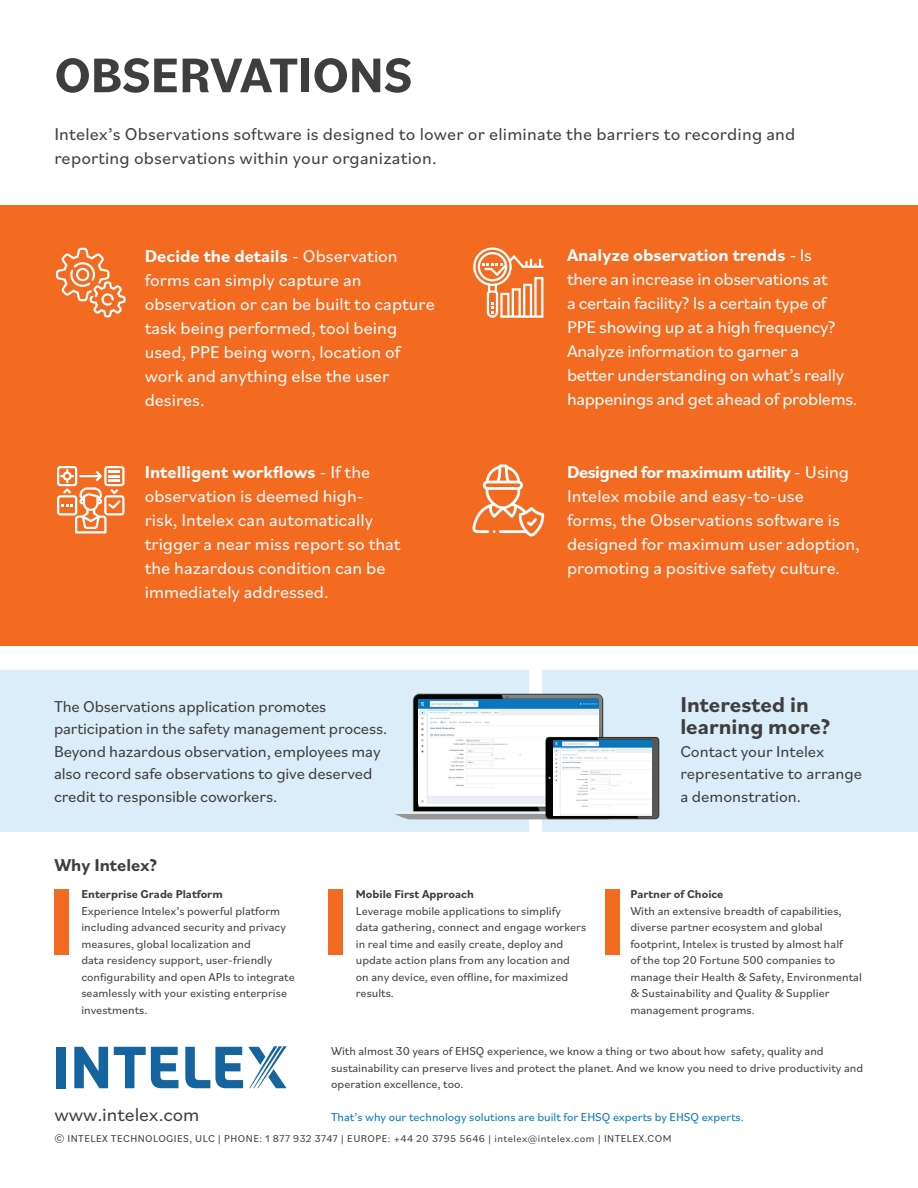
<style>
.page{position:relative;width:918px;height:1188px;background:#fff}
.page>*{position:absolute;margin:0;border:0;box-sizing:border-box;transform-origin:0 0}
.t1{font:700 51px "Bilo";letter-spacing:-.01em;color:#3e3e3f}
.t2{font:700 22.5px/22.5px "Bilo";color:#3e3e3f}
.t3{font:19.5px "Bilo";color:#3e3e3f}
.t4{font:18px/24px "Bilo";color:#fff}
.t5{font:18px/24px "Bilo";letter-spacing:-.02em;color:#fff}
.t6{font:18px/24px "Bilo";letter-spacing:.01em;color:#3e3e3f}
.t7{font:700 18px "Bilo";color:#3e3e3f}
.t8{font:16.5px/22.5px "Bilo";letter-spacing:-.01em;color:#3e3e3f}
.t9{font:12px/16.5px "Bilo";color:#3e3e3f}
.t10{font:12px "Bilo";color:#0077bd}
.t11{font:700 12px "Bilo";color:#3e3e3f}
.t12{font:10.5px "Bilo";letter-spacing:.04em;color:#404041}
.s1{font-weight:700}
</style>
<div class="page">
<div style="left:0;top:205px;width:918px;height:441px;background:#f36a21"></div>
<div style="left:542px;top:671px;width:376px;height:161px;background:#dbedf8"></div>
<div style="left:0;top:670px;width:528px;height:162px;background:#dbedf8"></div>
<svg style="left:394px;top:694px;width:266px;height:125px"></svg>
<img style="left:553px;top:740px;width:99px;height:76px">
<svg style="left:56px;top:248px;width:70px;height:69px"></svg>
<svg style="left:473px;top:247px;width:70px;height:71px"></svg>
<svg style="left:57px;top:466px;width:68px;height:67px"></svg>
<svg style="left:472px;top:464px;width:72px;height:72px"></svg>
<div style="left:56px;top:1047px;width:10px;height:41px;background:#16649f"></div>
<svg style="left:74px;top:1047px;width:34px;height:41px"></svg>
<svg style="left:114px;top:1047px;width:65px;height:41px"></svg>
<svg style="left:185px;top:1046px;width:102px;height:42px"></svg>
<div style="left:54px;top:889px;width:15px;height:66px;background:#f36a21"></div>
<div style="left:328px;top:889px;width:15px;height:66px;background:#f36a21"></div>
<div style="left:605px;top:889px;width:15px;height:66px;background:#f36a21"></div>
<h1 class="t1" style="left:54px;top:40px;width:360px">OBSERVATIONS</h1>
<h3 class="t6" style="left:54px;top:122px;width:743px">Intelex’s Observations software is designed to lower or eliminate the barriers to recording and reporting observations within your organization.</h3>
<h3 class="t4" style="left:145px;top:244px;width:292px"><span class="s1">Decide the details</span> - Observation forms can simply capture an observation or can be built to capture task being performed, tool being used, PPE being worn, location of work and anything else the user desires.</h3>
<p class="t5" style="left:567px;top:242px;width:292px"><span class="s1">Analyze observation trends</span> - Is<br>there an increase in observations at<br>a certain facility? Is a certain type of PPE showing up at a high frequency?<br>Analyze information to garner a<br>better understanding on what’s really happenings and get ahead of problems.</p>
<h3 class="t4" style="left:145px;top:459px;width:257px"><span class="s1">Intelligent workflows</span> - If the observation is deemed high&shy;risk, Intelex can automatically trigger a near miss report so that the hazardous condition can be immediately addressed.</h3>
<h3 class="t4" style="left:567px;top:459px;width:294px"><span class="s1">Designed for maximum utility</span> - Using Intelex mobile and easy-to-use<br>forms, the Observations software is designed for maximum user adoption, promoting a positive safety culture.</h3>
<h3 class="t8" style="left:54px;top:694px;width:335px">The Observations application promotes participation in the safety management process.<br>Beyond hazardous observation, employees may also record safe observations to give deserved credit to responsible coworkers.</h3>
<h3 class="t7" style="left:54px;top:853px;width:104px">Why Intelex?</h3>
<p class="t11" style="left:81px;top:886px;width:143px">Enterprise Grade Platform</p>
<p class="t9" style="left:81px;top:902px;width:215px">Experience Intelex’s powerful platform including advanced security and privacy measures, global localization and<br>data residency support, user-friendly configurability and open APIs to integrate seamlessly with your existing enterprise investments.</p>
<p class="t11" style="left:356px;top:886px;width:120px">Mobile First Approach</p>
<p class="t9" style="left:356px;top:902px;width:232px">Leverage mobile applications to simplify data gathering, connect and engage workers in real time and easily create, deploy and update action plans from any location and<br>on any device, even offline, for maximized results.</p>
<h2 class="t2" style="left:680px;top:692px;width:151px">Interested in learning more?</h2>
<h3 class="t8" style="left:680px;top:739px;width:183px">Contact your Intelex representative to arrange a demonstration.</h3>
<p class="t11" style="left:630px;top:886px;width:95px">Partner of Choice</p>
<p class="t9" style="left:630px;top:902px;width:233px">With an extensive breadth of capabilities, diverse partner ecosystem and global footprint, Intelex is trusted by almost half<br>of the top 20 Fortune 500 companies to manage their Health &amp; Safety, Environmental &amp; Sustainability and Quality &amp; Supplier management programs.</p>
<p class="t9" style="left:331px;top:1043px;width:534px">With almost 30 years of EHSQ experience, we know a thing or two about how safety, quality and sustainability can preserve lives and protect the planet. And we know you need to drive productivity and operation excellence, too.</p>
<p class="t10" style="left:331px;top:1109px;width:414px">That’s why our technology solutions are built for EHSQ experts by EHSQ experts.</p>
<p class="t12" style="left:54px;top:1132px;width:619px">© INTELEX TECHNOLOGIES, ULC | PHONE: 1 877 932 3747 | EUROPE: +44 20 3795 5646 | intelex@intelex.com | INTELEX.COM</p>
<h3 class="t3" style="left:54px;top:1101px;width:147px">www.intelex.com</h3>
</div>
